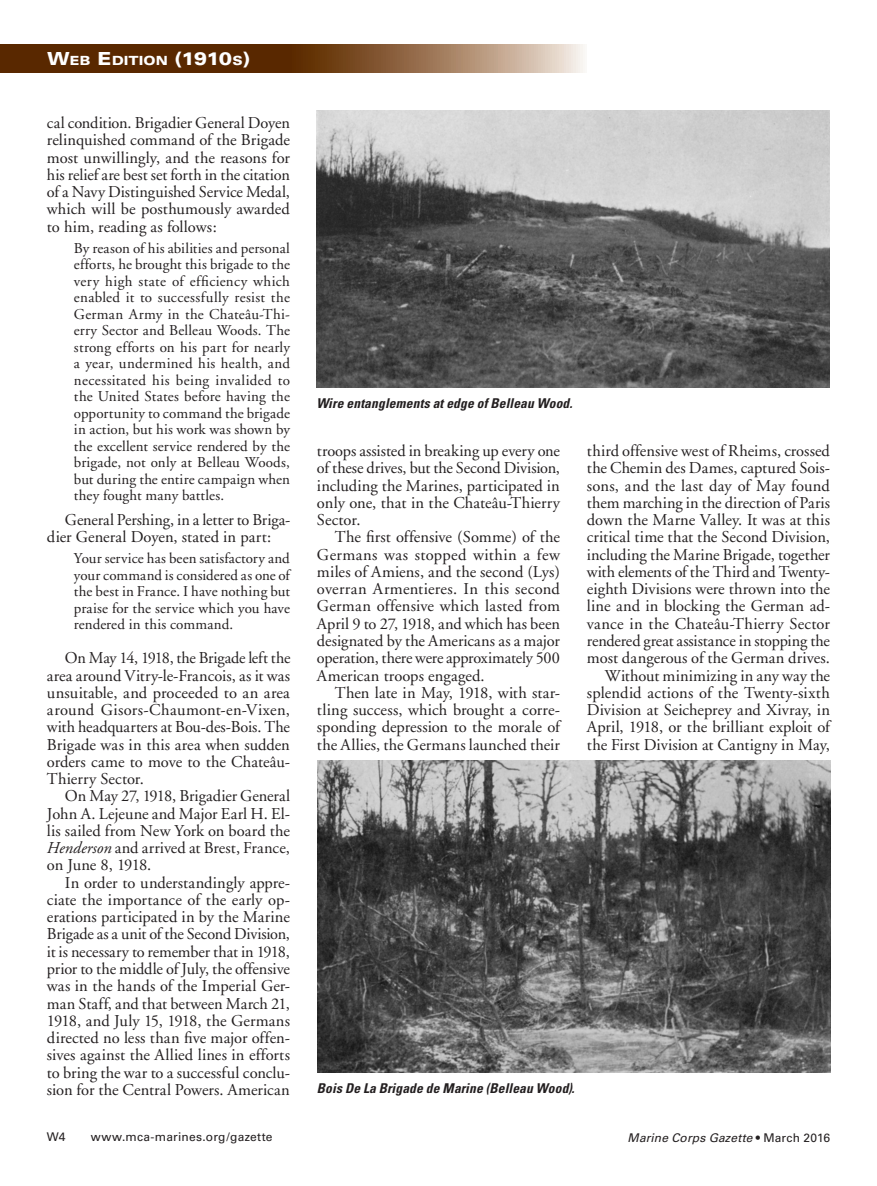
<style>
.page{position:relative;width:877px;height:1186px;background:#fff}
.page>*{position:absolute;margin:0;border:0;box-sizing:border-box;transform-origin:0 0}
.Body_Text{font:16.5px/17.2px "Adobe Garamond";color:#231f20;text-align:justify}
.Quote_Indent{font:15px/16.5px "Adobe Garamond";letter-spacing:.01em;color:#231f20;text-align:justify}
.t1{font:italic 700 condensed 13.5px "Univers";letter-spacing:.01em;color:#231f20}
.t2{font:900 expanded 12.6px "Univers";color:#fff}
.t3{font:12px "Univers";letter-spacing:.02em;color:#231f20}
.t4{font:italic 12px "Univers";letter-spacing:.015em;color:#231f20}
.s1{font-size:18px}
.s2{font-style:italic}
.s3{font-style:normal}
</style>
<div class="page">
<svg style="left:0;top:45px;width:585px;height:28px;background:#7e5532"></svg>
<img style="left:317px;top:111px;width:512px;height:276px">
<img style="left:318px;top:760px;width:513px;height:312px">
<p class="t2" style="left:47px;top:53px;width:205px"><span class="s1">W</span>EB <span class="s1">E</span> DITION <span class="s1">(1910</span>S<span class="s1">)</span></p>
<p class="Body_Text" style="left:47px;top:115px;width:245px">cal condition. Brigadier General Doyen relinquished command of the Brigade most unwillingly, and the reasons for his relief are best set forth in the citation of a Navy Distinguished Service Medal, which will be posthumously awarded to him, reading as follows:</p>
<p class="Quote_Indent" style="left:74px;top:240px;width:218px">By reason of his abilities and personal efforts, he brought this brigade to the very high state of efficiency which enabled it to successfully resist the German Army in the Chateâu-Thi&shy;erry Sector and Belleau Woods. The strong efforts on his part for nearly a year, undermined his health, and necessitated his being invalided to the United States before having the opportunity to command the brigade in action, but his work was shown by the excellent service rendered by the brigade, not only at Belleau Woods, but during the entire campaign when they fought many battles.</p>
<p class="Body_Text" style="left:47px;top:511px;width:245px;text-indent:18px">General Pershing, in a letter to Briga&shy;dier General Doyen, stated in part:</p>
<p class="Quote_Indent" style="left:74px;top:550px;width:218px">Your service has been satisfactory and your command is considered as one of the best in France. I have nothing but praise for the service which you have rendered in this command.</p>
<p class="Body_Text" style="left:47px;top:649px;width:245px;text-indent:18px">On May 14, 1918, the Brigade left the area around Vitry-le-Francois, as it was unsuitable, and proceeded to an area around Gisors-Chaumont-en-Vixen, with headquarters at Bou-des-Bois. The Brigade was in this area when sudden orders came to move to the Chateâu-Thierry Sector.</p>
<p class="Body_Text" style="left:47px;top:787px;width:245px;text-indent:18px">On May 27, 1918, Brigadier General John A. Lejeune and Major Earl H. El&shy;lis sailed from New York on board the <span class="s2">Henderson</span> and arrived at Brest, France, on June 8, 1918.</p>
<p class="Body_Text" style="left:47px;top:874px;width:245px;text-indent:18px">In order to understandingly appre&shy;ciate the importance of the early op&shy;erations participated in by the Marine Brigade as a unit of the Second Division, it is necessary to remember that in 1918, prior to the middle of July, the offensive was in the hands of the Imperial Ger&shy;man Staff, and that between March 21, 1918, and July 15, 1918, the Germans directed no less than five major offen&shy;sives against the Allied lines in efforts to bring the war to a successful conclu&shy;sion for the Central Powers. American</p>
<p class="t1" style="left:316px;top:394px;width:257px">Wire entanglements at edge of Belleau Wood.</p>
<p class="Body_Text" style="left:317px;top:442px;width:245px">troops assisted in breaking up every one of these drives, but the Second Division, including the Marines, participated in only one, that in the Chateâu-Thierry Sector.</p>
<p class="Body_Text" style="left:317px;top:529px;width:245px;text-indent:18px">The first offensive (Somme) of the Germans was stopped within a few miles of Amiens, and the second (Lys) overran Armentieres. In this second German offensive which lasted from April 9 to 27, 1918, and which has been designated by the Americans as a major operation, there were approximately 500<br>American troops engaged.</p>
<p class="Body_Text" style="left:317px;top:684px;width:245px;text-indent:18px">Then late in May, 1918, with star&shy;tling success, which brought a corre&shy;sponding depression to the morale of the Allies, the Germans launched their</p>
<p class="Body_Text" style="left:587px;top:442px;width:245px">third offensive west of Rheims, crossed the Chemin des Dames, captured Sois&shy;sons, and the last day of May found them marching in the direction of Paris down the Marne Valley. It was at this critical time that the Second Division, including the Marine Brigade, together with elements of the Third and Twenty&shy;eighth Divisions were thrown into the line and in blocking the German ad&shy;vance in the Chateâu-Thierry Sector rendered great assistance in stopping the most dangerous of the German drives.</p>
<p class="Body_Text" style="left:587px;top:667px;width:245px;text-indent:18px">Without minimizing in any way the splendid actions of the Twenty-sixth Division at Seicheprey and Xivray, in April, 1918, or the brilliant exploit of the First Division at Cantigny in May,</p>
<p class="t1" style="left:317px;top:1079px;width:259px">Bois De La Brigade de Marine (Belleau Wood).</p>
<p class="t3" style="left:47px;top:1129px;width:20px">W4</p>
<p class="t3" style="left:91px;top:1129px;width:183px">www.mca-marines.org/gazette</p>
<p class="t4" style="left:628px;top:1129px;width:204px">Marine Corps Gazette <span class="s3">• March 2016</span></p>
</div>
